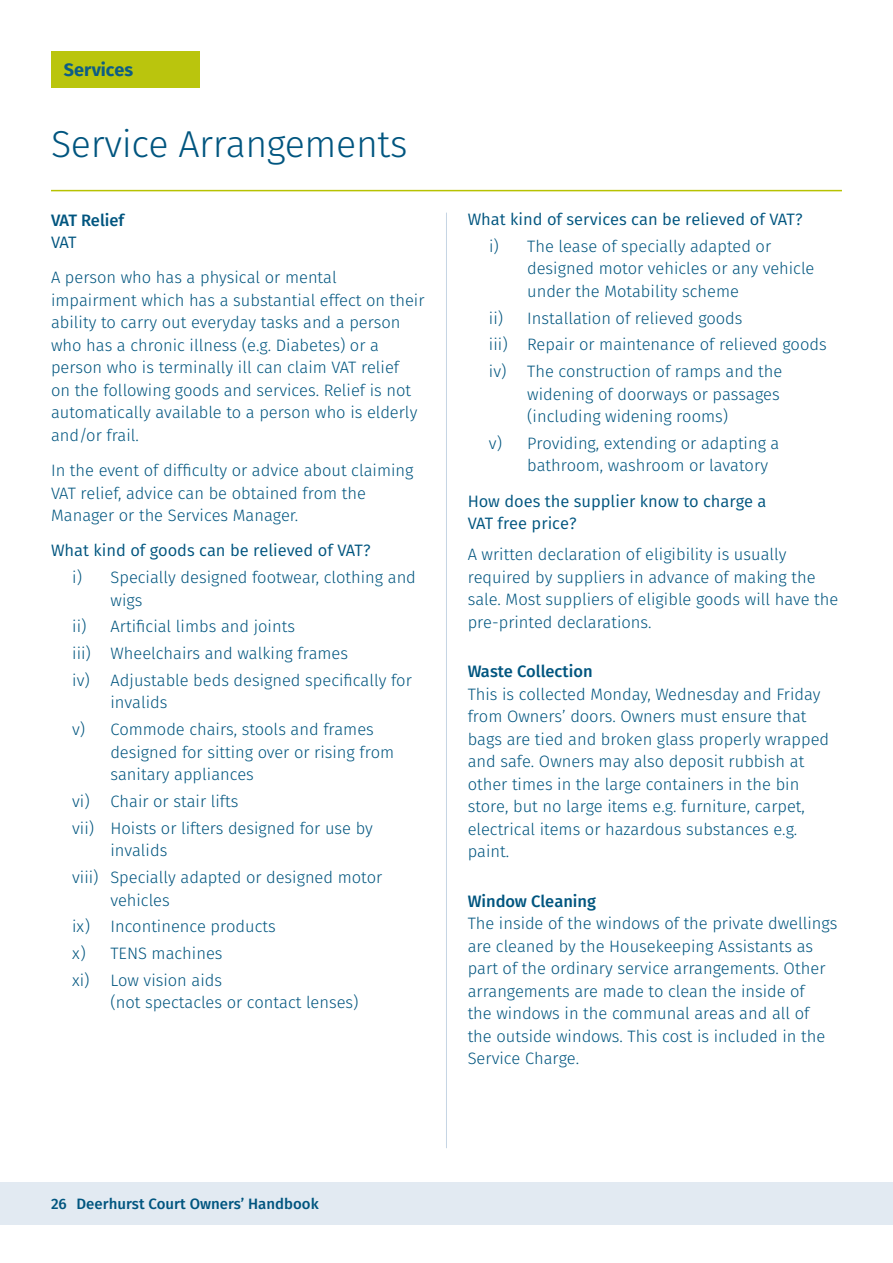
<style>
.page{position:relative;width:893px;height:1263px;background:#fff}
.page>*{position:absolute;margin:0;border:0;box-sizing:border-box;transform-origin:0 0}
.t1{font:300 37.5px "Fira Sans";letter-spacing:-.01em;color:#00557f}
.t2{font:700 18px "Fira Sans";color:#00557f}
.t3{font:300 16.5px/22.5px "Fira Sans";color:#00557f}
.t4{font:16.5px/22.5px "Fira Sans";color:#00557f}
.t5{font:500 16.5px "Fira Sans";color:#00557f}
.t6{font:500 15px "Fira Sans";color:#00557f}
</style>
<div class="page">
<div style="left:0;top:1182px;width:893px;height:43px;background:#e2eaf2"></div>
<hr style="left:446px;top:213px;width:1px;height:935px;background:#c6d5e4">
<hr style="left:51px;top:190px;width:791px;height:1px;background:#b7c200">
<div style="left:51px;top:51px;width:149px;height:36px;background:#bac50d"></div>
<p class="t2" style="left:64px;top:57px;width:71px">Services</p>
<h1 class="t1" style="left:51px;top:118px;width:358px">Service Arrangements</h1>
<p class="t5" style="left:51px;top:208px;width:75px">VAT Relief</p>
<p class="t4" style="left:51px;top:231px;width:27px">VAT</p>
<p class="t3" style="left:51px;top:268px;width:375px">A person who has a physical or mental impairment which has a substantial effect on their ability to carry out everyday tasks and a person who has a chronic illness (e.g. Diabetes) or a person who is terminally ill can claim VAT relief<br>on the following goods and services. Relief is not automatically available to a person who is elderly and/or frail.</p>
<p class="t3" style="left:51px;top:460px;width:364px">In the event of difficulty or advice about claiming<br>VAT relief, advice can be obtained from the<br>Manager or the Services Manager.</p>
<p class="t4" style="left:51px;top:539px;width:321px">What kind of goods can be relieved of VAT?</p>
<p class="t3" style="left:111px;top:567px;width:307px;text-indent:-38px">i) Specially designed footwear, clothing and wigs</p>
<p class="t3" style="left:72px;top:615px;width:341px;line-height:26.7px">ii) Artificial limbs and joints<br>iii) Wheelchairs and walking frames<br>iv) Adjustable beds designed specifically for</p>
<p class="t3" style="left:72px;top:691px;width:303px;line-height:26.7px;text-indent:38px">invalids<br>v) Commode chairs, stools and frames</p>
<p class="t3" style="left:110px;top:742px;width:285px">designed for sitting over or rising from sanitary appliances</p>
<p class="t3" style="left:72px;top:789px;width:302px;line-height:26.7px">vi) Chair or stair lifts<br>vii) Hoists or lifters designed for use by</p>
<p class="t3" style="left:72px;top:838px;width:312px;line-height:26.7px;text-indent:38px">invalids<br>viii) Specially adapted or designed motor</p>
<p class="t3" style="left:72px;top:888px;width:205px;line-height:26.7px;text-indent:38px">vehicles<br>ix) Incontinence products x) TENS machines<br>xi) Low vision aids</p>
<p class="t3" style="left:110px;top:992px;width:250px">(not spectacles or contact lenses)</p>
<p class="t4" style="left:468px;top:208px;width:336px">What kind of services can be relieved of VAT?</p>
<p class="t3" style="left:527px;top:236px;width:289px;text-indent:-38px">i) The lease of specially adapted or designed motor vehicles or any vehicle under the Motability scheme</p>
<p class="t3" style="left:489px;top:306px;width:339px;line-height:26.7px">ii) Installation of relieved goods<br>iii) Repair or maintenance of relieved goods iv) The construction of ramps and the</p>
<p class="t3" style="left:527px;top:384px;width:254px">widening of doorways or passages (including widening rooms)</p>
<p class="t3" style="left:527px;top:433px;width:254px;text-indent:-38px">v) Providing, extending or adapting a bathroom, washroom or lavatory</p>
<p class="t4" style="left:468px;top:489px;width:300px">How does the supplier know to charge a<br>VAT free price?</p>
<p class="t3" style="left:468px;top:544px;width:372px">A written declaration of eligibility is usually required by suppliers in advance of making the sale. Most suppliers of eligible goods will have the pre-printed declarations.</p>
<p class="t5" style="left:468px;top:660px;width:126px">Waste Collection</p>
<p class="t3" style="left:468px;top:684px;width:363px">This is collected Monday, Wednesday and Friday from Owners’ doors. Owners must ensure that bags are tied and broken glass properly wrapped and safe. Owners may also deposit rubbish at other times in the large containers in the bin store, but no large items e.g. furniture, carpet, electrical items or hazardous substances e.g. paint.</p>
<p class="t5" style="left:468px;top:889px;width:130px">Window Cleaning</p>
<p class="t3" style="left:468px;top:913px;width:371px">The inside of the windows of the private dwellings are cleaned by the Housekeeping Assistants as part of the ordinary service arrangements. Other arrangements are made to clean the inside of<br>the windows in the communal areas and all of the outside windows. This cost is included in the Service Charge.</p>
<p class="t6" style="left:51px;top:1193px;width:269px">26 Deerhurst Court Owners’ Handbook</p>
</div>
